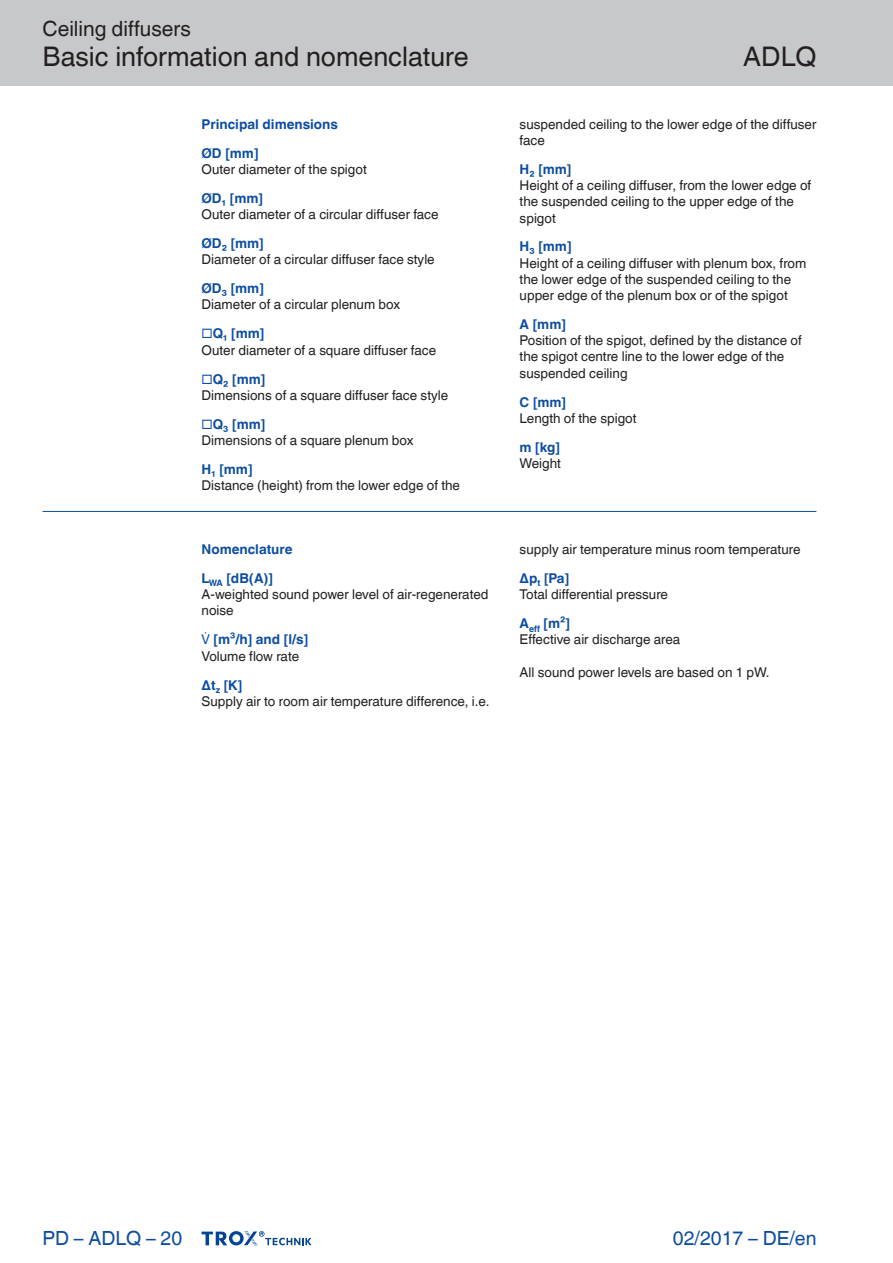
<style>
.page{position:relative;width:893px;height:1263px;background:#fff}
.page>*{position:absolute;margin:0;border:0;box-sizing:border-box;transform-origin:0 0}
.t1{font:27px "TROX Helvetica";color:#231f20}
.t2{font:21px "TROX Helvetica";color:#231f20}
.t3{font:19.5px "TROX Helvetica";color:#0d4da1}
.t4{font:13.5px/16.2px "TROX Helvetica";color:#231f20}
.t5{font:700 13.5px/29px "TROX Helvetica";color:#0d4da1}
.s1{font-weight:700;color:#0d4da1}
</style>
<div class="page">
<div style="left:0;top:0;width:893px;height:85px;background:#c7c8ca"></div>
<hr style="left:43px;top:511px;width:773px;height:1px;background:#0d4da1">
<svg style="left:202px;top:1231px;width:110px;height:15px"></svg>
<h2 class="t2" style="left:43px;top:17px;width:150px">Ceiling diffusers</h2>
<h1 class="t1" style="left:43px;top:41px;width:428px">Basic information and nomenclature</h1>
<p class="t5" style="left:202px;top:110px;width:138px">Principal dimensions<br>ØD [mm]</p>
<p class="t4" style="left:202px;top:161px;width:167px">Outer diameter of the spigot</p>
<p class="t5" style="left:202px;top:184px;width:63px">ØD₁ [mm]</p>
<p class="t4" style="left:202px;top:206px;width:239px">Outer diameter of a circular diffuser face</p>
<p class="t5" style="left:202px;top:229px;width:64px">ØD₂ [mm]</p>
<p class="t4" style="left:202px;top:251px;width:235px">Diameter of a circular diffuser face style</p>
<p class="t5" style="left:202px;top:274px;width:64px">ØD₃ [mm]</p>
<p class="t4" style="left:202px;top:297px;width:200px">Diameter of a circular plenum box</p>
<p class="t5" style="left:202px;top:319px;width:64px">□Q₁ [mm]</p>
<p class="t4" style="left:202px;top:342px;width:236px">Outer diameter of a square diffuser face</p>
<p class="t5" style="left:202px;top:364px;width:65px">□Q₂ [mm]</p>
<p class="t4" style="left:202px;top:387px;width:248px">Dimensions of a square diffuser face style</p>
<p class="t5" style="left:202px;top:410px;width:65px">□Q₃ [mm]</p>
<p class="t4" style="left:202px;top:432px;width:213px">Dimensions of a square plenum box</p>
<p class="t5" style="left:202px;top:455px;width:52px">H₁ [mm]</p>
<p class="t4" style="left:202px;top:477px;width:260px">Distance (height) from the lower edge of the</p>
<p class="t5" style="left:202px;top:535px;width:92px">Nomenclature<br>L<sub>WA</sub> [dB(A)]</p>
<p class="t4" style="left:202px;top:586px;width:289px">A-weighted sound power level of air-regenerated noise</p>
<p class="t5" style="left:214px;top:625px;width:96px">[m³/h] and [l/s]</p>
<p class="t4" style="left:202px;top:641px;width:99px;line-height:29px">Volume flow rate<br><span class="s1">Δt</span><sub>z</sub> <span class="s1">[K]</span></p>
<p class="t4" style="left:202px;top:693px;width:290px">Supply air to room air temperature difference, i.e.</p>
<h1 class="t1" style="left:743px;top:41px;width:75px">ADLQ</h1>
<p class="t4" style="left:520px;top:116px;width:298px">suspended ceiling to the lower edge of the diffuser face</p>
<p class="t5" style="left:520px;top:155px;width:53px">H₂ [mm]</p>
<p class="t4" style="left:520px;top:177px;width:293px">Height of a ceiling diffuser, from the lower edge of the suspended ceiling to the upper edge of the spigot</p>
<p class="t5" style="left:520px;top:232px;width:53px">H₃ [mm]</p>
<p class="t4" style="left:520px;top:255px;width:288px">Height of a ceiling diffuser with plenum box, from the lower edge of the suspended ceiling to the upper edge of the plenum box or of the spigot</p>
<p class="t5" style="left:520px;top:310px;width:48px">A [mm]</p>
<p class="t4" style="left:520px;top:332px;width:284px">Position of the spigot, defined by the distance of the spigot centre line to the lower edge of the suspended ceiling</p>
<p class="t5" style="left:520px;top:387px;width:48px">C [mm]</p>
<p class="t4" style="left:520px;top:410px;width:118px">Length of the spigot</p>
<p class="t5" style="left:520px;top:433px;width:42px">m [kg]</p>
<p class="t4" style="left:520px;top:455px;width:43px">Weight</p>
<p class="t4" style="left:520px;top:535px;width:282px;line-height:29px">supply air temperature minus room temperature<br><span class="s1">Δp</span><sub>t</sub> <span class="s1">[Pa]</span></p>
<p class="t4" style="left:520px;top:580px;width:150px;line-height:29px">Total differential pressure<br><span class="s1">A</span><sub>eff</sub> <span class="s1">[m²]</span></p>
<p class="t4" style="left:520px;top:632px;width:162px">Effective air discharge area</p>
<p class="t4" style="left:520px;top:664px;width:252px">All sound power levels are based on 1 pW.</p>
<h3 class="t3" style="left:43px;top:1227px;width:141px">PD – ADLQ – 20</h3>
<h3 class="t3" style="left:673px;top:1227px;width:145px">02/2017 – DE/en</h3>
</div>
